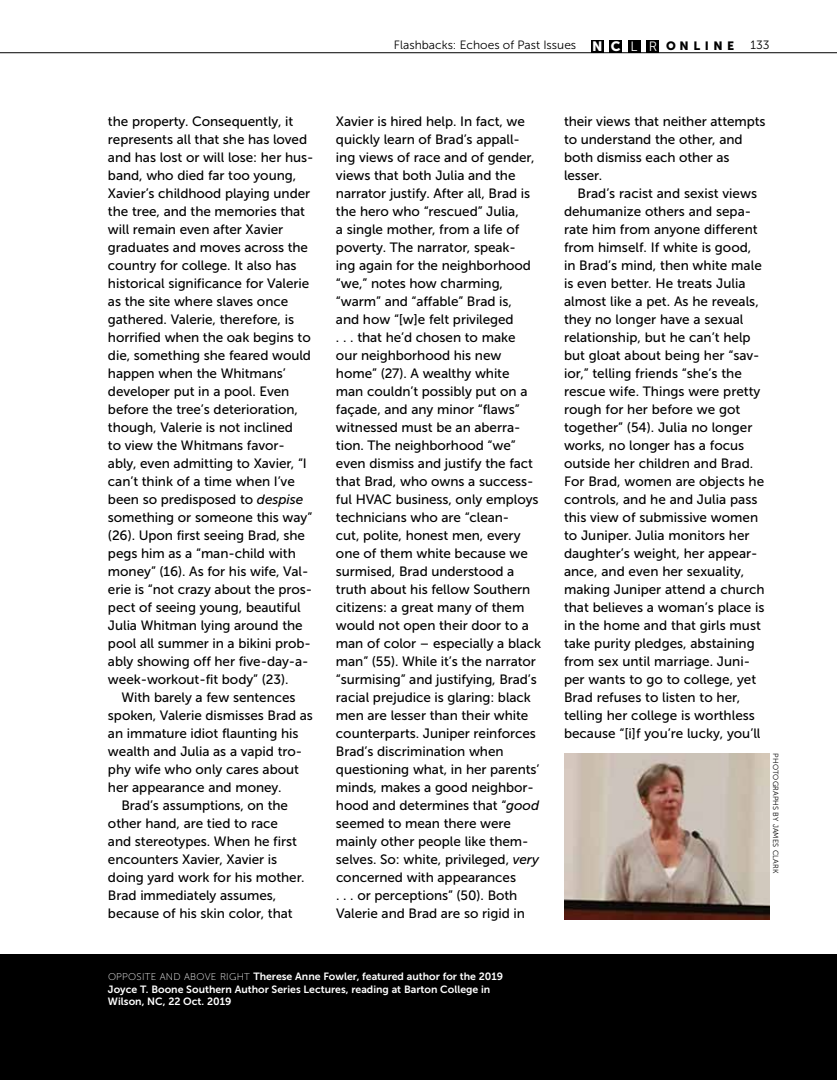
<style>
.page{position:relative;width:837px;height:1080px;background:#fff}
.page>*{position:absolute;margin:0;border:0;box-sizing:border-box;transform-origin:0 0}
.t1{font:13.5px/18px "Museo Sans 500";letter-spacing:-.005em;color:#000}
.t2{font:12px "Museo Sans 300";color:#000}
.t3{font:10.5px/12.8px "Museo Sans 700";color:#fff}
.t4{font:7.5px "Museo Sans 300";letter-spacing:.01em;color:#000}
.s1{font-family:"Museo Sans 900";font-size:13.5px;color:#fff}
.s2{font-size:13.5px;color:#fff}
.s3{font-family:"Museo Sans 900"}
.s4{font-style:italic}
.s5{font-family:"Museo Sans 100";font-size:9.75px}
</style>
<div class="page">
<hr style="left:0;top:52px;width:837px;height:1px;background:#000">
<div style="left:591px;top:40px;width:13px;height:13px;background:#000"></div>
<div style="left:609px;top:40px;width:13px;height:13px;background:#000"></div>
<div style="left:628px;top:40px;width:13px;height:13px;background:#000"></div>
<div style="left:646px;top:40px;width:13px;height:13px;background:#000"></div>
<div style="left:0;top:955px;width:837px;height:125px;background:#000"></div>
<img style="left:564px;top:753px;width:206px;height:166px">
<p class="t2" style="left:394px;top:38px;width:342px">Flashbacks: Echoes of Past Issues <span class="s1">N C</span> <span class="s2">L R</span> <span class="s3">O N L I N E</span></p>
<p class="t2" style="left:750px;top:38px;width:21px">133</p>
<p class="t1" style="left:108px;top:112px;width:207px">the property. Consequently, it represents all that she has loved and has lost or will lose: her hus&shy;band, who died far too young,<br>Xavier’s childhood playing under the tree, and the memories that will remain even after Xavier graduates and moves across the country for college. It also has historical significance for Valerie as the site where slaves once gathered. Valerie, therefore, is horrified when the oak begins to die, something she feared would happen when the Whitmans’ developer put in a pool. Even before the tree’s deterioration, though, Valerie is not inclined<br>to view the Whitmans favor&shy;ably, even admitting to Xavier, “I can’t think of a time when I’ve been so predisposed to <span class="s4">despise </span>something or someone this way” (26). Upon first seeing Brad, she pegs him as a “man-child with money” (16). As for his wife, Val&shy;erie is “not crazy about the pros&shy;pect of seeing young, beautiful<br>Julia Whitman lying around the pool all summer in a bikini prob&shy;ably showing off her five-day-a&shy;week-workout-fit body” (23).</p>
<p class="t1" style="left:121px;top:688px;width:176px">With barely a few sentences</p>
<p class="t1" style="left:108px;top:706px;width:207px">spoken, Valerie dismisses Brad as</p>
<p class="t1" style="left:108px;top:724px;width:192px">an immature idiot flaunting his</p>
<p class="t1" style="left:108px;top:742px;width:196px">wealth and Julia as a vapid tro-</p>
<p class="t1" style="left:108px;top:760px;width:192px">phy wife who only cares about</p>
<p class="t1" style="left:108px;top:778px;width:175px">her appearance and money.</p>
<p class="t1" style="left:121px;top:796px;width:168px">Brad’s assumptions, on the</p>
<p class="t1" style="left:108px;top:814px;width:171px">other hand, are tied to race</p>
<p class="t1" style="left:108px;top:832px;width:190px">and stereotypes. When he first</p>
<p class="t1" style="left:108px;top:850px;width:171px">encounters Xavier, Xavier is</p>
<p class="t1" style="left:108px;top:868px;width:198px">doing yard work for his mother.</p>
<p class="t1" style="left:108px;top:886px;width:170px">Brad immediately assumes,</p>
<p class="t1" style="left:108px;top:904px;width:186px">because of his skin color, that</p>
<p class="t1" style="left:336px;top:112px;width:207px">Xavier is hired help. In fact, we quickly learn of Brad’s appall&shy;ing views of race and of gender, views that both Julia and the narrator justify. After all, Brad is the hero who “rescued” Julia,<br>a single mother, from a life of poverty. The narrator, speak-<br>ing again for the neighborhood “we,” notes how charming, “warm” and “affable” Brad is,<br>and how “[w]e felt privileged<br>. . . that he’d chosen to make<br>our neighborhood his new home” (27). A wealthy white<br>man couldn’t possibly put on a façade, and any minor “flaws” witnessed must be an aberra&shy;tion. The neighborhood “we” even dismiss and justify the fact that Brad, who owns a success&shy;ful HVAC business, only employs technicians who are “clean-<br>cut, polite, honest men, every one of them white because we surmised, Brad understood a truth about his fellow Southern citizens: a great many of them would not open their door to a man of color – especially a black man” (55). While it’s the narrator “surmising” and justifying, Brad’s racial prejudice is glaring: black men are lesser than their white counterparts. Juniper reinforces<br>Brad’s discrimination when questioning what, in her parents’ minds, makes a good neighbor&shy;hood and determines that “<span class="s4">good </span>seemed to mean there were mainly other people like them&shy;selves. So: white, privileged, <span class="s4">very </span>concerned with appearances<br>. . . or perceptions” (50). Both<br>Valerie and Brad are so rigid in</p>
<p class="t1" style="left:564px;top:112px;width:203px">their views that neither attempts to understand the other, and both dismiss each other as lesser.</p>
<p class="t1" style="left:564px;top:184px;width:202px;text-indent:14px">Brad’s racist and sexist views dehumanize others and sepa&shy;rate him from anyone different from himself. If white is good, in Brad’s mind, then white male is even better. He treats Julia almost like a pet. As he reveals, they no longer have a sexual relationship, but he can’t help but gloat about being her “sav&shy;ior,” telling friends “she’s the rescue wife. Things were pretty rough for her before we got together” (54). Julia no longer works, no longer has a focus outside her children and Brad.<br>For Brad, women are objects he controls, and he and Julia pass this view of submissive women to Juniper. Julia monitors her daughter’s weight, her appear&shy;ance, and even her sexuality, making Juniper attend a church that believes a woman’s place is in the home and that girls must take purity pledges, abstaining from sex until marriage. Juni&shy;per wants to go to college, yet<br>Brad refuses to listen to her, telling her college is worthless because “[i]f you’re lucky, you’ll</p>
<p class="t4" style="left:780px;top:753px;width:121px;rotate:90deg">PHOTOGRAPHS BY JAMES CLARK</p>
<p class="t3" style="left:108px;top:970px;width:397px"><span class="s5">OPPOSITE AND ABOVE RIGHT</span> Therese Anne Fowler, featured author for the 2019<br>Joyce T. Boone Southern Author Series Lectures, reading at Barton College in<br>Wilson, NC, 22 Oct. 2019</p>
</div>
